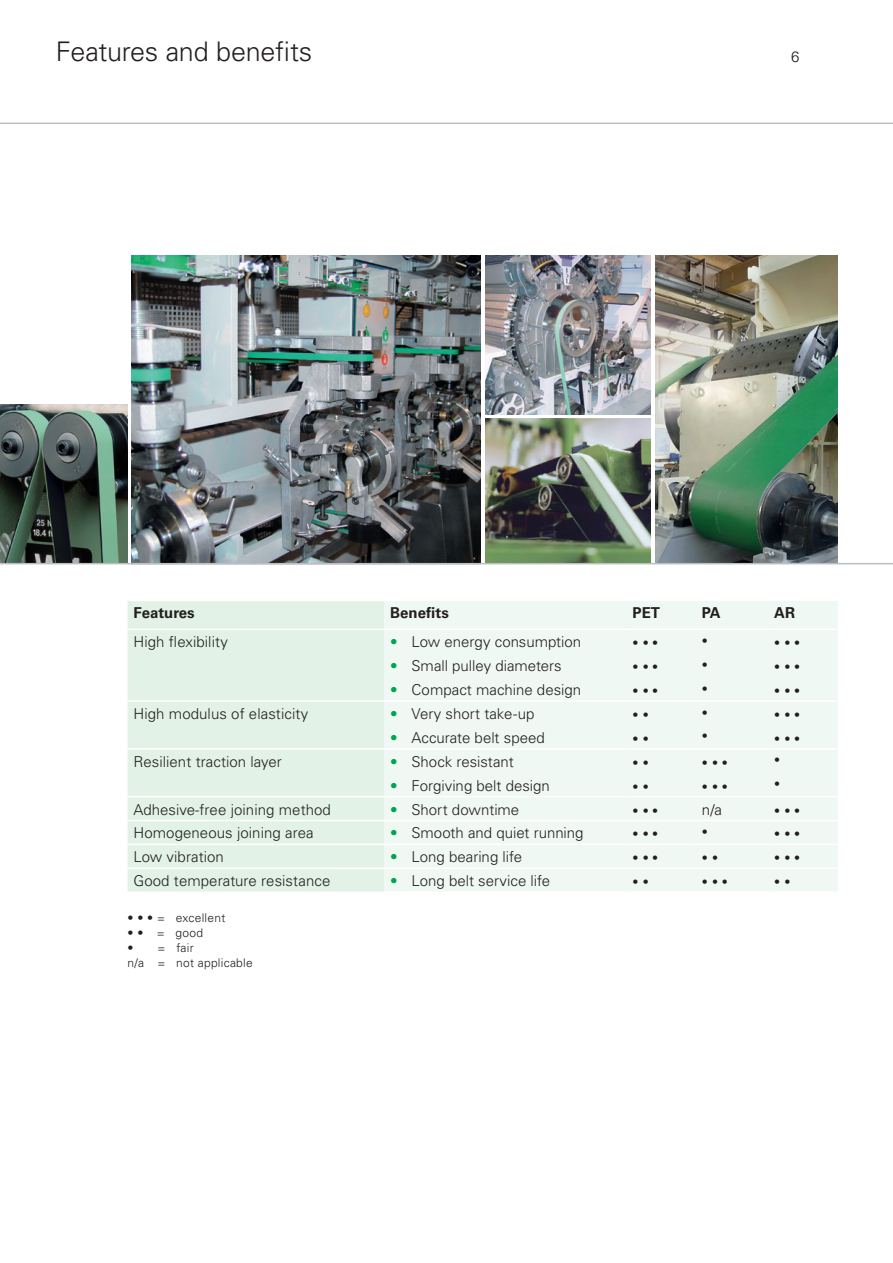
<style>
.page{position:relative;width:893px;height:1263px;background:#fff}
.page>*{position:absolute;margin:0;border:0;box-sizing:border-box;transform-origin:0 0}
.t1{font:300 27px "Univers LT";letter-spacing:-.015em;color:#231f20}
.t2{font:300 15px "Univers LT";letter-spacing:.005em;color:#231f20}
.t3{font:700 15px "Univers LT";letter-spacing:.005em;color:#231f20}
.t4{font:300 12px/15px "Univers LT";letter-spacing:.02em;color:#231f20}
.s1{color:#00a54f}
</style>
<div class="page">
<div style="left:128px;top:601px;width:256px;height:290px;background:#e3f2e7"></div>
<div style="left:384px;top:601px;width:454px;height:290px;background:#f0f8f3"></div>
<hr style="left:128px;top:629px;width:256px;height:1px;background:#fff">
<hr style="left:384px;top:629px;width:242px;height:1px;background:#fff">
<hr style="left:626px;top:629px;width:70px;height:1px;background:#fff">
<hr style="left:696px;top:629px;width:72px;height:1px;background:#fff">
<hr style="left:768px;top:629px;width:70px;height:1px;background:#fff">
<hr style="left:128px;top:700px;width:256px;height:2px;background:#fff">
<hr style="left:384px;top:700px;width:242px;height:2px;background:#fff">
<hr style="left:626px;top:700px;width:70px;height:2px;background:#fff">
<hr style="left:696px;top:700px;width:72px;height:2px;background:#fff">
<hr style="left:768px;top:700px;width:70px;height:2px;background:#fff">
<hr style="left:128px;top:748px;width:256px;height:2px;background:#fff">
<hr style="left:384px;top:748px;width:242px;height:2px;background:#fff">
<hr style="left:626px;top:748px;width:70px;height:2px;background:#fff">
<hr style="left:696px;top:748px;width:72px;height:2px;background:#fff">
<hr style="left:768px;top:748px;width:70px;height:2px;background:#fff">
<hr style="left:128px;top:796px;width:256px;height:1px;background:#fff">
<hr style="left:384px;top:796px;width:242px;height:1px;background:#fff">
<hr style="left:626px;top:796px;width:70px;height:1px;background:#fff">
<hr style="left:696px;top:796px;width:72px;height:1px;background:#fff">
<hr style="left:768px;top:796px;width:70px;height:1px;background:#fff">
<hr style="left:128px;top:820px;width:256px;height:1px;background:#fff">
<hr style="left:384px;top:820px;width:242px;height:1px;background:#fff">
<hr style="left:626px;top:820px;width:70px;height:1px;background:#fff">
<hr style="left:696px;top:820px;width:72px;height:1px;background:#fff">
<hr style="left:768px;top:820px;width:70px;height:1px;background:#fff">
<hr style="left:128px;top:844px;width:256px;height:1px;background:#fff">
<hr style="left:384px;top:844px;width:242px;height:1px;background:#fff">
<hr style="left:626px;top:844px;width:70px;height:1px;background:#fff">
<hr style="left:696px;top:844px;width:72px;height:1px;background:#fff">
<hr style="left:768px;top:844px;width:70px;height:1px;background:#fff">
<hr style="left:128px;top:867px;width:256px;height:2px;background:#fff">
<hr style="left:384px;top:867px;width:242px;height:2px;background:#fff">
<hr style="left:626px;top:867px;width:70px;height:2px;background:#fff">
<hr style="left:696px;top:867px;width:72px;height:2px;background:#fff">
<hr style="left:768px;top:867px;width:70px;height:2px;background:#fff">
<hr style="left:0;top:123px;width:893px;height:1px;background:#bcbdc0">
<img style="left:132px;top:255px;width:349px;height:308px">
<img style="left:485px;top:419px;width:166px;height:144px">
<img style="left:655px;top:255px;width:183px;height:308px">
<img style="left:485px;top:255px;width:166px;height:159px">
<img style="left:0;top:404px;width:128px;height:159px">
<hr style="left:0;top:563px;width:893px;height:1px;background:#bcbdc0">
<h1 class="t1" style="left:56px;top:35px;width:258px">Features and benefits</h1>
<p class="t2" style="left:791px;top:47px;width:10px">6</p>
<p class="t3" style="left:134px;top:603px;width:63px">Features</p>
<p class="t3" style="left:390px;top:603px;width:60px">Benefits</p>
<p class="t3" style="left:632px;top:603px;width:29px">PET</p>
<p class="t3" style="left:702px;top:603px;width:20px">PA</p>
<p class="t3" style="left:774px;top:603px;width:22px">AR</p>
<p class="t2" style="left:134px;top:633px;width:96px">High flexibility</p>
<p class="t2" style="left:390px;top:633px;width:193px"><span class="s1">•</span> Low energy consumption</p>
<p class="t4" style="left:632px;top:635px;width:27px">• • •</p>
<p class="t4" style="left:702px;top:633px;width:7px">•</p>
<p class="t4" style="left:774px;top:635px;width:27px">• • •</p>
<p class="t2" style="left:390px;top:657px;width:173px"><span class="s1">•</span> Small pulley diameters</p>
<p class="t4" style="left:632px;top:659px;width:27px">• • •</p>
<p class="t4" style="left:702px;top:657px;width:7px">•</p>
<p class="t4" style="left:774px;top:659px;width:27px">• • •</p>
<p class="t2" style="left:390px;top:681px;width:193px"><span class="s1">•</span> Compact machine design</p>
<p class="t4" style="left:632px;top:683px;width:27px">• • •</p>
<p class="t4" style="left:702px;top:681px;width:7px">•</p>
<p class="t4" style="left:774px;top:683px;width:27px">• • •</p>
<p class="t2" style="left:134px;top:705px;width:176px">High modulus of elasticity</p>
<p class="t2" style="left:390px;top:705px;width:146px"><span class="s1">•</span> Very short take-up</p>
<p class="t4" style="left:632px;top:707px;width:18px">• •</p>
<p class="t4" style="left:702px;top:705px;width:7px">•</p>
<p class="t4" style="left:774px;top:707px;width:27px">• • •</p>
<p class="t2" style="left:390px;top:728px;width:156px"><span class="s1">•</span> Accurate belt speed</p>
<p class="t4" style="left:632px;top:731px;width:18px">• •</p>
<p class="t4" style="left:702px;top:729px;width:7px">•</p>
<p class="t4" style="left:774px;top:731px;width:27px">• • •</p>
<p class="t2" style="left:134px;top:752px;width:150px">Resilient traction layer</p>
<p class="t2" style="left:390px;top:752px;width:125px"><span class="s1">•</span> Shock resistant</p>
<p class="t4" style="left:632px;top:755px;width:18px">• •</p>
<p class="t4" style="left:702px;top:755px;width:27px">• • •</p>
<p class="t4" style="left:774px;top:753px;width:7px">•</p>
<p class="t2" style="left:390px;top:776px;width:161px"><span class="s1">•</span> Forgiving belt design</p>
<p class="t4" style="left:632px;top:779px;width:18px">• •</p>
<p class="t4" style="left:702px;top:779px;width:27px">• • •</p>
<p class="t4" style="left:774px;top:776px;width:7px">•</p>
<p class="t2" style="left:134px;top:800px;width:199px">Adhesive-free joining method</p>
<p class="t2" style="left:390px;top:800px;width:131px"><span class="s1">•</span> Short downtime</p>
<p class="t4" style="left:632px;top:803px;width:27px">• • •</p>
<p class="t2" style="left:702px;top:800px;width:22px">n/a</p>
<p class="t4" style="left:774px;top:803px;width:27px">• • •</p>
<p class="t2" style="left:134px;top:824px;width:182px">Homogeneous joining area</p>
<p class="t2" style="left:390px;top:824px;width:195px"><span class="s1">•</span> Smooth and quiet running</p>
<p class="t4" style="left:632px;top:827px;width:27px">• • •</p>
<p class="t4" style="left:702px;top:824px;width:7px">•</p>
<p class="t4" style="left:774px;top:827px;width:27px">• • •</p>
<p class="t2" style="left:134px;top:848px;width:92px">Low vibration</p>
<p class="t2" style="left:390px;top:848px;width:134px"><span class="s1">•</span> Long bearing life</p>
<p class="t4" style="left:632px;top:850px;width:27px">• • •</p>
<p class="t4" style="left:702px;top:850px;width:18px">• •</p>
<p class="t4" style="left:774px;top:850px;width:27px">• • •</p>
<p class="t2" style="left:134px;top:872px;width:198px">Good temperature resistance</p>
<p class="t2" style="left:390px;top:872px;width:162px"><span class="s1">•</span> Long belt service life</p>
<p class="t4" style="left:632px;top:874px;width:18px">• •</p>
<p class="t4" style="left:702px;top:874px;width:27px">• • •</p>
<p class="t4" style="left:774px;top:874px;width:18px">• •</p>
<p class="t4" style="left:128px;top:910px;width:99px">• • • = excellent</p>
<p class="t4" style="left:128px;top:925px;width:77px">• • = good</p>
<p class="t4" style="left:128px;top:940px;width:127px">• = fair<br>n/a = not applicable</p>
</div>
